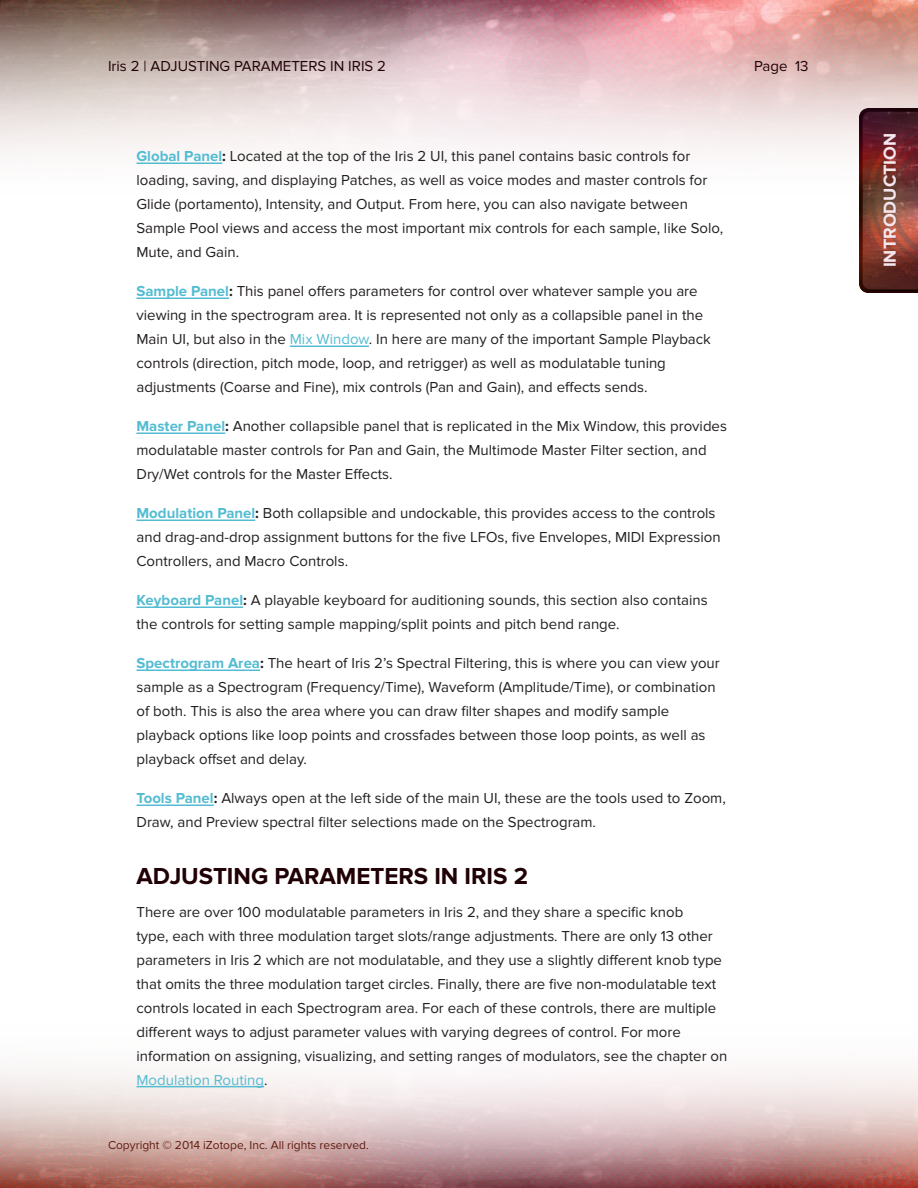
<style>
.page{position:relative;width:918px;height:1188px;background:#fff}
.page>*{position:absolute;margin:0;border:0;box-sizing:border-box;transform-origin:0 0}
.heading_2{font:700 24px "Proxima Nova";color:#200106}
.t1{font:700 18px "Proxima Nova";color:#f5e7ed}
.t2{font:15px/24px "Proxima Nova";color:#231f20}
.t3{font:15px "Proxima Nova";color:#200106}
.t4{font:12px "Proxima Nova";color:#601c11}
.s1{font-weight:700;color:#53bcd2}
.s2{font-weight:700}
.s3{color:#53bcd2}
</style>
<div class="page">
<img style="left:0;top:0;width:918px;height:209px">
<img style="left:0;top:1069px;width:918px;height:119px">
<img style="left:860px;top:108px;width:58px;height:184px">
<hr style="left:136px;top:162px;width:86px;height:2px;background:#53bcd2">
<hr style="left:136px;top:297px;width:93px;height:2px;background:#53bcd2">
<hr style="left:290px;top:345px;width:79px;height:2px;background:#53bcd2">
<hr style="left:136px;top:432px;width:89px;height:2px;background:#53bcd2">
<hr style="left:136px;top:519px;width:119px;height:2px;background:#53bcd2">
<hr style="left:136px;top:606px;width:107px;height:2px;background:#53bcd2">
<hr style="left:136px;top:669px;width:124px;height:2px;background:#53bcd2">
<hr style="left:136px;top:804px;width:78px;height:2px;background:#53bcd2">
<hr style="left:136px;top:1086px;width:128px;height:1px;background:#53bcd2">
<p class="t3" style="left:108px;top:57px;width:280px">Iris 2 | ADJUSTING PARAMETERS IN IRIS 2</p>
<p class="t3" style="left:754px;top:57px;width:56px">Page 13</p>
<p class="t2" style="left:136px;top:144px;width:588px"><span class="s1">Global Panel</span><span class="s2">:</span> Located at the top of the Iris 2 UI, this panel contains basic controls for loading, saving, and displaying Patches, as well as voice modes and master controls for Glide (portamento), Intensity, and Output. From here, you can also navigate between Sample Pool views and access the most important mix controls for each sample, like Solo, Mute, and Gain.</p>
<p class="t2" style="left:136px;top:279px;width:576px"><span class="s1">Sample Panel</span><span class="s2">:</span> This panel offers parameters for control over whatever sample you are viewing in the spectrogram area. It is represented not only as a collapsible panel in the Main UI, but also in the <span class="s3">Mix Window</span>. In here are many of the important Sample Playback controls (direction, pitch mode, loop, and retrigger) as well as modulatable tuning adjustments (Coarse and Fine), mix controls (Pan and Gain), and effects sends.</p>
<p class="t2" style="left:136px;top:414px;width:592px"><span class="s1">Master Panel</span><span class="s2">:</span> Another collapsible panel that is replicated in the Mix Window, this provides modulatable master controls for Pan and Gain, the Multimode Master Filter section, and<br>Dry/Wet controls for the Master Effects.</p>
<p class="t2" style="left:136px;top:501px;width:586px"><span class="s1">Modulation Panel</span><span class="s2">:</span> Both collapsible and undockable, this provides access to the controls and drag-and-drop assignment buttons for the five LFOs, five Envelopes, MIDI Expression<br>Controllers, and Macro Controls.</p>
<p class="t2" style="left:136px;top:588px;width:573px"><span class="s1">Keyboard Panel</span><span class="s2">:</span> A playable keyboard for auditioning sounds, this section also contains the controls for setting sample mapping/split points and pitch bend range.</p>
<p class="t2" style="left:136px;top:651px;width:585px"><span class="s1">Spectrogram Area</span><span class="s2">:</span> The heart of Iris 2’s Spectral Filtering, this is where you can view your sample as a Spectrogram (Frequency/Time), Waveform (Amplitude/Time), or combination of both. This is also the area where you can draw filter shapes and modify sample playback options like loop points and crossfades between those loop points, as well as playback offset and delay.</p>
<p class="t2" style="left:136px;top:786px;width:591px"><span class="s1">Tools Panel</span><span class="s2">:</span> Always open at the left side of the main UI, these are the tools used to Zoom,<br>Draw, and Preview spectral filter selections made on the Spectrogram.</p>
<p class="heading_2" style="left:136px;top:862px;width:393px">ADJUSTING PARAMETERS IN IRIS 2</p>
<p class="t2" style="left:136px;top:900px;width:592px">There are over 100 modulatable parameters in Iris 2, and they share a specific knob<br>type, each with three modulation target slots/range adjustments. There are only 13 other parameters in Iris 2 which are not modulatable, and they use a slightly different knob type that omits the three modulation target circles. Finally, there are five non-modulatable text controls located in each Spectrogram area. For each of these controls, there are multiple different ways to adjust parameter values with varying degrees of control. For more information on assigning, visualizing, and setting ranges of modulators, see the chapter on <span class="s3">Modulation Routing</span>.</p>
<p class="t4" style="left:108px;top:1139px;width:262px">Copyright © 2014 iZotope, Inc. All rights reserved.</p>
<p class="t1" style="left:879px;top:267px;width:136px;rotate:-90deg">INTRODUCTION</p>
</div>
